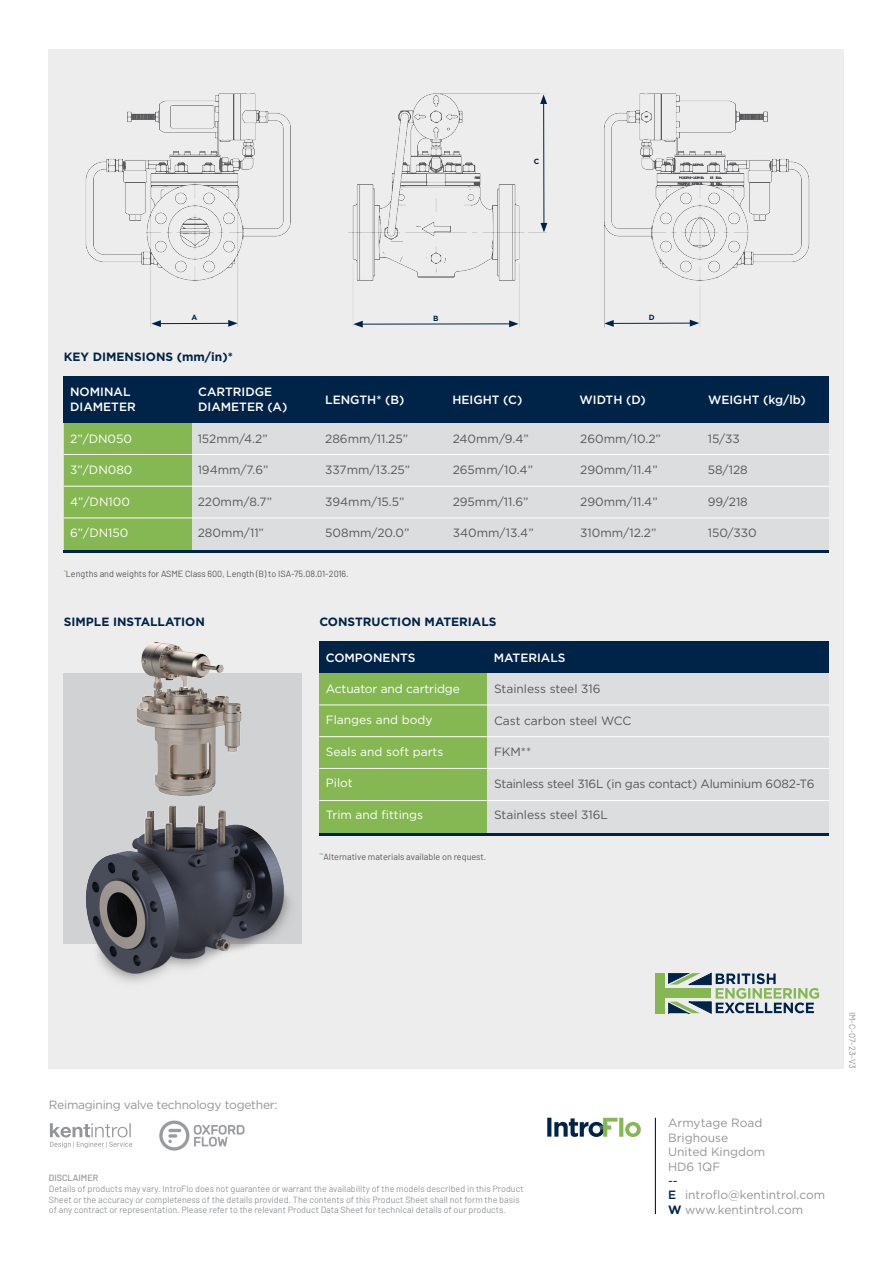
<style>
.page{position:relative;width:893px;height:1263px;background:#fff}
.page>*{position:absolute;margin:0;border:0;box-sizing:border-box;transform-origin:0 0}
.t1{font:12px "Gotham";color:#57585a}
.t2{font:12px "Gotham";color:#fff}
.t3{font:500 12px "Gotham";color:#fff}
.t4{font:12px "Gotham";color:#939598}
.t5{font:700 12px "Gotham";color:#002447}
.t6{font:12px "Gotham";letter-spacing:-.02em;color:#57585a}
.t7{font:12px "Gotham";letter-spacing:-.02em;color:#939598}
.t8{font:12px "Gotham";color:#002447}
.t9{font:9px/10.8px "Barlow";color:#939598}
.t10{font:9px "Barlow";color:#57585a}
.t11{font:500 9px "Barlow";color:#939598}
.t12{font:700 7.5px "Gotham";color:#002447}
.s1{font-weight:500;color:#002447}
.s2{font-weight:700;color:#002447}
</style>
<div class="page">
<div style="left:49px;top:49px;width:795px;height:1020px;background:#ededee"></div>
<hr style="left:655px;top:1118px;width:1px;height:96px;background:#002447">
<svg style="left:547px;top:1118px;width:94px;height:19px"></svg>
<div style="left:64px;top:407px;width:765px;height:143px;background:#dcdddf"></div>
<div style="left:64px;top:422px;width:127px;height:128px;background:#85b852"></div>
<hr style="left:64px;top:550px;width:765px;height:3px;background:#002447">
<hr style="left:64px;top:454px;width:765px;height:1px;background:#fff">
<hr style="left:64px;top:486px;width:765px;height:1px;background:#fff">
<hr style="left:64px;top:518px;width:765px;height:1px;background:#fff">
<div style="left:64px;top:376px;width:765px;height:47px;background:#002447"></div>
<div style="left:319px;top:657px;width:510px;height:176px;background:#dcdddf"></div>
<div style="left:319px;top:672px;width:168px;height:161px;background:#85b852"></div>
<hr style="left:319px;top:833px;width:510px;height:3px;background:#002447">
<hr style="left:319px;top:705px;width:510px;height:1px;background:#fff">
<hr style="left:319px;top:736px;width:510px;height:1px;background:#fff">
<hr style="left:319px;top:768px;width:510px;height:1px;background:#fff">
<hr style="left:319px;top:800px;width:510px;height:1px;background:#fff">
<div style="left:319px;top:641px;width:510px;height:32px;background:#002447"></div>
<img style="left:159px;top:1120px;width:86px;height:31px">
<svg style="left:50px;top:1123px;width:82px;height:25px"></svg>
<div style="left:655px;top:988px;width:56px;height:10px;background:#85b852"></div>
<div style="left:655px;top:973px;width:10px;height:40px;background:#85b852"></div>
<svg style="left:668px;top:973px;width:151px;height:40px"></svg>
<img style="left:48px;top:611px;width:254px;height:398px">
<img style="left:85px;top:93px;width:725px;height:235px">
<p class="t12" style="left:534px;top:157px;width:7px">C</p>
<p class="t12" style="left:192px;top:312px;width:7px">A</p>
<p class="t12" style="left:433px;top:313px;width:7px">B</p>
<p class="t12" style="left:649px;top:312px;width:7px">D</p>
<p class="t5" style="left:64px;top:349px;width:171px">KEY DIMENSIONS (mm/in)*</p>
<p class="t3" style="left:70px;top:384px;width:62px">NOMINAL</p>
<p class="t3" style="left:70px;top:399px;width:67px">DIAMETER</p>
<p class="t3" style="left:198px;top:384px;width:76px">CARTRIDGE</p>
<p class="t3" style="left:198px;top:399px;width:91px">DIAMETER (A)</p>
<p class="t3" style="left:325px;top:392px;width:81px">LENGTH* (B)</p>
<p class="t3" style="left:452px;top:392px;width:71px">HEIGHT (C)</p>
<p class="t3" style="left:580px;top:392px;width:68px">WIDTH (D)</p>
<p class="t3" style="left:708px;top:392px;width:99px">WEIGHT (kg/lb)</p>
<p class="t2" style="left:70px;top:431px;width:63px">2”/DN050</p>
<p class="t1" style="left:198px;top:431px;width:72px">152mm/4.2”</p>
<p class="t1" style="left:325px;top:431px;width:84px">286mm/11.25”</p>
<p class="t1" style="left:453px;top:431px;width:78px">240mm/9.4”</p>
<p class="t1" style="left:580px;top:431px;width:82px">260mm/10.2”</p>
<p class="t1" style="left:708px;top:431px;width:34px">15/33</p>
<p class="t2" style="left:70px;top:462px;width:64px">3”/DN080</p>
<p class="t1" style="left:198px;top:462px;width:72px">194mm/7.6”</p>
<p class="t1" style="left:325px;top:462px;width:87px">337mm/13.25”</p>
<p class="t1" style="left:453px;top:462px;width:82px">265mm/10.4”</p>
<p class="t1" style="left:580px;top:462px;width:79px">290mm/11.4”</p>
<p class="t1" style="left:708px;top:462px;width:42px">58/128</p>
<p class="t2" style="left:70px;top:494px;width:61px">4”/DN100</p>
<p class="t1" style="left:198px;top:494px;width:76px">220mm/8.7”</p>
<p class="t1" style="left:325px;top:494px;width:81px">394mm/15.5”</p>
<p class="t1" style="left:453px;top:494px;width:77px">295mm/11.6”</p>
<p class="t1" style="left:580px;top:494px;width:79px">290mm/11.4”</p>
<p class="t1" style="left:708px;top:494px;width:42px">99/218</p>
<p class="t2" style="left:70px;top:525px;width:60px">6”/DN150</p>
<p class="t1" style="left:198px;top:525px;width:68px">280mm/11”</p>
<p class="t1" style="left:325px;top:525px;width:86px">508mm/20.0”</p>
<p class="t1" style="left:453px;top:525px;width:83px">340mm/13.4”</p>
<p class="t1" style="left:580px;top:525px;width:78px">310mm/12.2”</p>
<p class="t1" style="left:708px;top:525px;width:51px">150/330</p>
<p class="t10" style="left:64px;top:567px;width:286px"><sup>*</sup>Lengths and weights for ASME Class 600, Length (B) to ISA-75.08.01-2016.</p>
<p class="t5" style="left:319px;top:614px;width:179px">CONSTRUCTION MATERIALS</p>
<p class="t5" style="left:64px;top:614px;width:143px">SIMPLE INSTALLATION</p>
<p class="t3" style="left:326px;top:650px;width:91px">COMPONENTS</p>
<p class="t3" style="left:494px;top:650px;width:73px">MATERIALS</p>
<p class="t2" style="left:326px;top:681px;width:135px">Actuator and cartridge</p>
<p class="t2" style="left:326px;top:712px;width:108px">Flanges and body</p>
<p class="t2" style="left:326px;top:744px;width:119px">Seals and soft parts</p>
<p class="t2" style="left:326px;top:775px;width:28px">Pilot</p>
<p class="t2" style="left:326px;top:807px;width:99px">Trim and fittings</p>
<p class="t1" style="left:494px;top:681px;width:108px">Stainless steel 316</p>
<p class="t1" style="left:494px;top:713px;width:139px">Cast carbon steel WCC</p>
<p class="t1" style="left:494px;top:744px;width:39px">FKM**</p>
<p class="t6" style="left:494px;top:776px;width:322px">Stainless steel 316L (in gas contact) Aluminium 6082-T6</p>
<p class="t1" style="left:494px;top:807px;width:115px">Stainless steel 316L</p>
<p class="t10" style="left:319px;top:850px;width:168px"><sup>**</sup>Alternative materials available on request.</p>
<p class="t7" style="left:49px;top:1097px;width:230px">Reimagining valve technology together:</p>
<p class="t11" style="left:49px;top:1171px;width:51px">DISCLAIMER</p>
<p class="t9" style="left:49px;top:1182px;width:476px">Details of products may vary. IntroFlo does not guarantee or warrant the availability of the models described in this Product<br>Sheet or the accuracy or completeness of the details provided. The contents of this Product Sheet shall not form the basis of any contract or representation. Please refer to the relevant Product Data Sheet for technical details of our products.</p>
<p class="t4" style="left:668px;top:1115px;width:96px">Armytage Road</p>
<p class="t4" style="left:668px;top:1130px;width:62px">Brighouse</p>
<p class="t4" style="left:668px;top:1144px;width:99px">United Kingdom</p>
<p class="t4" style="left:668px;top:1158px;width:54px">HD6 1QF</p>
<p class="t8" style="left:668px;top:1173px;width:11px">--</p>
<p class="t4" style="left:668px;top:1187px;width:159px"><span class="s1">E</span> introflo@kentintrol.com</p>
<p class="t4" style="left:668px;top:1202px;width:137px"><span class="s2">W</span> www.kentintrol.com</p>
<p class="t9" style="left:858px;top:1012px;width:59px;rotate:90deg">IM-C-07-23-V3</p>
</div>
